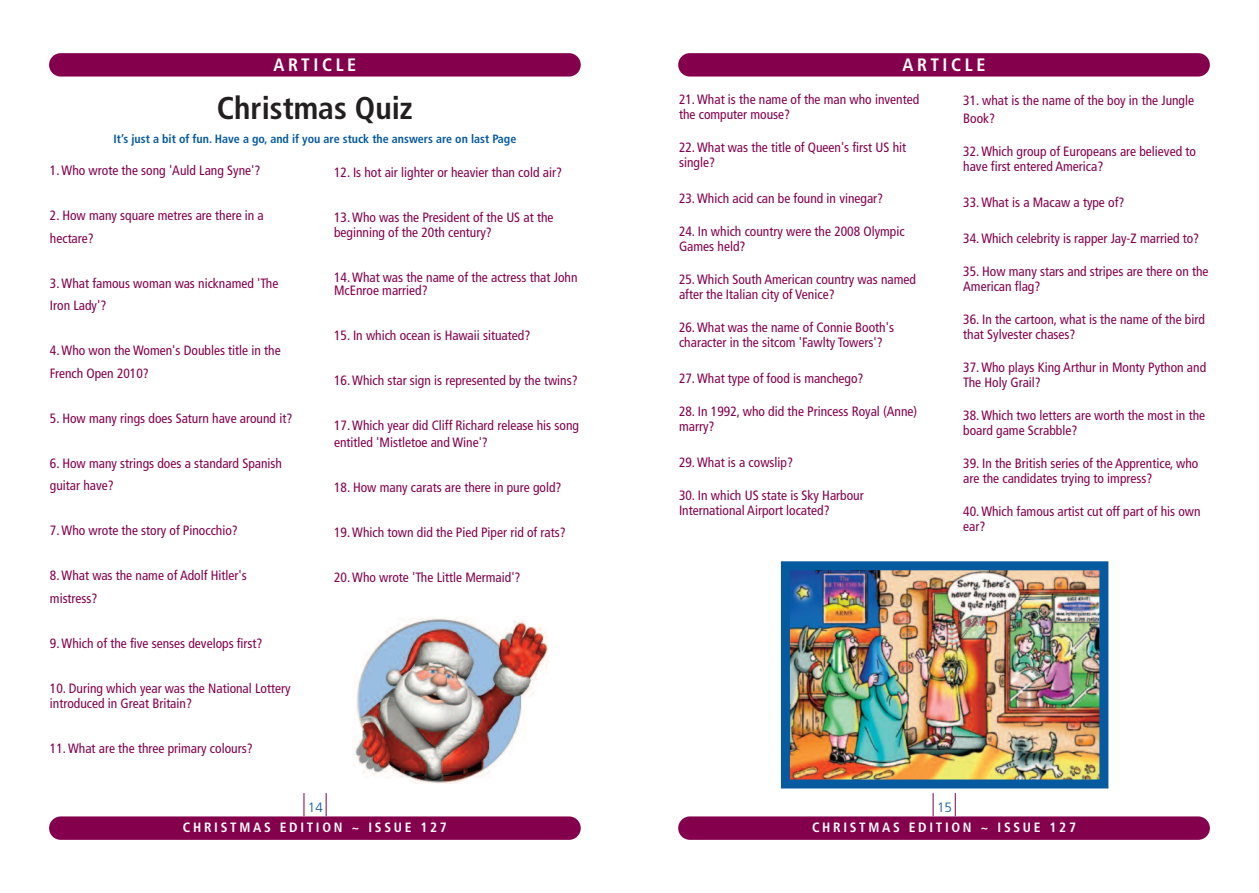
<style>
.page{position:relative;width:1259px;height:893px;background:#fff}
.page>*{position:absolute;margin:0;border:0;box-sizing:border-box;transform-origin:0 0}
.t1{font:700 condensed 31.5px "Frutiger";color:#231f20}
.t2{font:700 condensed 18px "Frutiger";letter-spacing:.2em;color:#fff}
.t3{font:condensed 13.5px/15px "Frutiger";color:#84004c}
.t4{font:700 condensed 13.5px "Frutiger";letter-spacing:.2em;color:#fff}
.t5{font:300 13.5px "Frutiger";color:#065a9f}
.t6{font:700 condensed 12px "Frutiger";color:#065a9f}
</style>
<div class="page">
<div style="left:49px;top:53px;width:532px;height:24px;background:#84004c;border-radius:12px"></div>
<div style="left:49px;top:816px;width:532px;height:24px;background:#84004c;border-radius:12px"></div>
<svg style="left:304px;top:793px;width:1px;height:23px"></svg>
<svg style="left:326px;top:793px;width:1px;height:23px"></svg>
<div style="left:678px;top:53px;width:531px;height:24px;background:#84004c;border-radius:12px"></div>
<div style="left:678px;top:816px;width:531px;height:24px;background:#84004c;border-radius:12px"></div>
<svg style="left:932px;top:793px;width:1px;height:23px"></svg>
<svg style="left:955px;top:793px;width:1px;height:23px"></svg>
<img style="left:353px;top:617px;width:196px;height:166px">
<img style="left:791px;top:571px;width:307px;height:207px">
<div style="left:781px;top:561px;width:327px;height:227px;border:9px solid #065a9f"></div>
<h2 class="t2" style="left:273px;top:58px;width:84px">ARTICLE</h2>
<h1 class="t1" style="left:217px;top:95px;width:197px">Christmas Quiz</h1>
<p class="t6" style="left:114px;top:134px;width:404px">It’s just a bit of fun. Have a go, and if you are stuck the answers are on last Page</p>
<p class="t3" style="left:50px;top:164px;width:212px">1.Who wrote the song 'Auld Lang Syne'?</p>
<p class="t3" style="left:50px;top:205px;width:215px;line-height:22.5px">2. How many square metres are there in a hectare?</p>
<p class="t3" style="left:50px;top:273px;width:230px;line-height:22.5px">3.What famous woman was nicknamed 'The<br>Iron Lady'?</p>
<p class="t3" style="left:50px;top:340px;width:232px;line-height:22.5px">4.Who won the Women's Doubles title in the<br>French Open 2010?</p>
<p class="t3" style="left:50px;top:412px;width:244px">5. How many rings does Saturn have around it?</p>
<p class="t3" style="left:50px;top:453px;width:234px;line-height:22.5px">6. How many strings does a standard Spanish guitar have?</p>
<p class="t3" style="left:50px;top:524px;width:189px">7.Who wrote the story of Pinocchio?</p>
<p class="t3" style="left:50px;top:565px;width:198px;line-height:22.5px">8.What was the name of Adolf Hitler's mistress?</p>
<p class="t3" style="left:50px;top:637px;width:214px">9.Which of the five senses develops first?</p>
<p class="t3" style="left:50px;top:682px;width:242px">10. During which year was the National Lottery introduced in Great Britain?</p>
<p class="t3" style="left:50px;top:742px;width:204px">11.What are the three primary colours?</p>
<p class="t3" style="left:334px;top:165px;width:229px">12. Is hot air lighter or heavier than cold air?</p>
<p class="t3" style="left:334px;top:210px;width:221px">13.Who was the President of the US at the beginning of the 20th century?</p>
<p class="t3" style="left:334px;top:271px;width:245px;line-height:13.5px">14.What was the name of the actress that John<br>McEnroe married?</p>
<p class="t3" style="left:334px;top:329px;width:198px">15. In which ocean is Hawaii situated?</p>
<p class="t3" style="left:334px;top:374px;width:245px">16.Which star sign is represented by the twins?</p>
<p class="t3" style="left:334px;top:418px;width:246px;line-height:16.5px">17.Which year did Cliff Richard release his song entitled 'Mistletoe and Wine'?</p>
<p class="t3" style="left:334px;top:480px;width:229px">18. How many carats are there in pure gold?</p>
<p class="t3" style="left:334px;top:525px;width:233px">19.Which town did the Pied Piper rid of rats?</p>
<p class="t3" style="left:334px;top:570px;width:188px">20.Who wrote 'The Little Mermaid'?</p>
<p class="t5" style="left:308px;top:801px;width:16px">14</p>
<p class="t4" style="left:183px;top:822px;width:265px">CHRISTMAS EDITION ~ ISSUE 127</p>
<h2 class="t2" style="left:902px;top:58px;width:84px">ARTICLE</h2>
<p class="t3" style="left:679px;top:93px;width:242px">21.What is the name of the man who invented the computer mouse?</p>
<p class="t3" style="left:679px;top:141px;width:229px">22.What was the title of Queen's first US hit single?</p>
<p class="t3" style="left:679px;top:192px;width:206px">23.Which acid can be found in vinegar?</p>
<p class="t3" style="left:679px;top:225px;width:227px">24. In which country were the 2008 Olympic<br>Games held?</p>
<p class="t3" style="left:679px;top:273px;width:238px">25.Which South American country was named after the Italian city of Venice?</p>
<p class="t3" style="left:679px;top:321px;width:216px">26.What was the name of Connie Booth's character in the sitcom 'Fawlty Towers'?</p>
<p class="t3" style="left:679px;top:372px;width:186px">27.What type of food is manchego?</p>
<p class="t3" style="left:679px;top:405px;width:240px">28. In 1992, who did the Princess Royal (Anne) marry?</p>
<p class="t3" style="left:679px;top:456px;width:116px">29.What is a cowslip?</p>
<p class="t3" style="left:679px;top:489px;width:186px">30. In which US state is Sky Harbour<br>International Airport located?</p>
<p class="t3" style="left:963px;top:93px;width:232px;line-height:18px">31. what is the name of the boy in the Jungle<br>Book?</p>
<p class="t3" style="left:963px;top:145px;width:234px">32.Which group of Europeans are believed to have first entered America?</p>
<p class="t3" style="left:963px;top:196px;width:163px">33.What is a Macaw a type of?</p>
<p class="t3" style="left:963px;top:232px;width:237px">34.Which celebrity is rapper Jay-Z married to?</p>
<p class="t3" style="left:963px;top:265px;width:247px">35. How many stars and stripes are there on the<br>American flag?</p>
<p class="t3" style="left:963px;top:313px;width:243px">36. In the cartoon, what is the name of the bird that Sylvester chases?</p>
<p class="t3" style="left:963px;top:361px;width:244px">37.Who plays King Arthur in Monty Python and<br>The Holy Grail?</p>
<p class="t3" style="left:963px;top:409px;width:243px">38.Which two letters are worth the most in the board game Scrabble?</p>
<p class="t3" style="left:963px;top:457px;width:237px">39. In the British series of the Apprentice, who are the candidates trying to impress?</p>
<p class="t3" style="left:963px;top:505px;width:239px">40.Which famous artist cut off part of his own ear?</p>
<p class="t5" style="left:937px;top:801px;width:16px">15</p>
<p class="t4" style="left:812px;top:822px;width:265px">CHRISTMAS EDITION ~ ISSUE 127</p>
</div>
